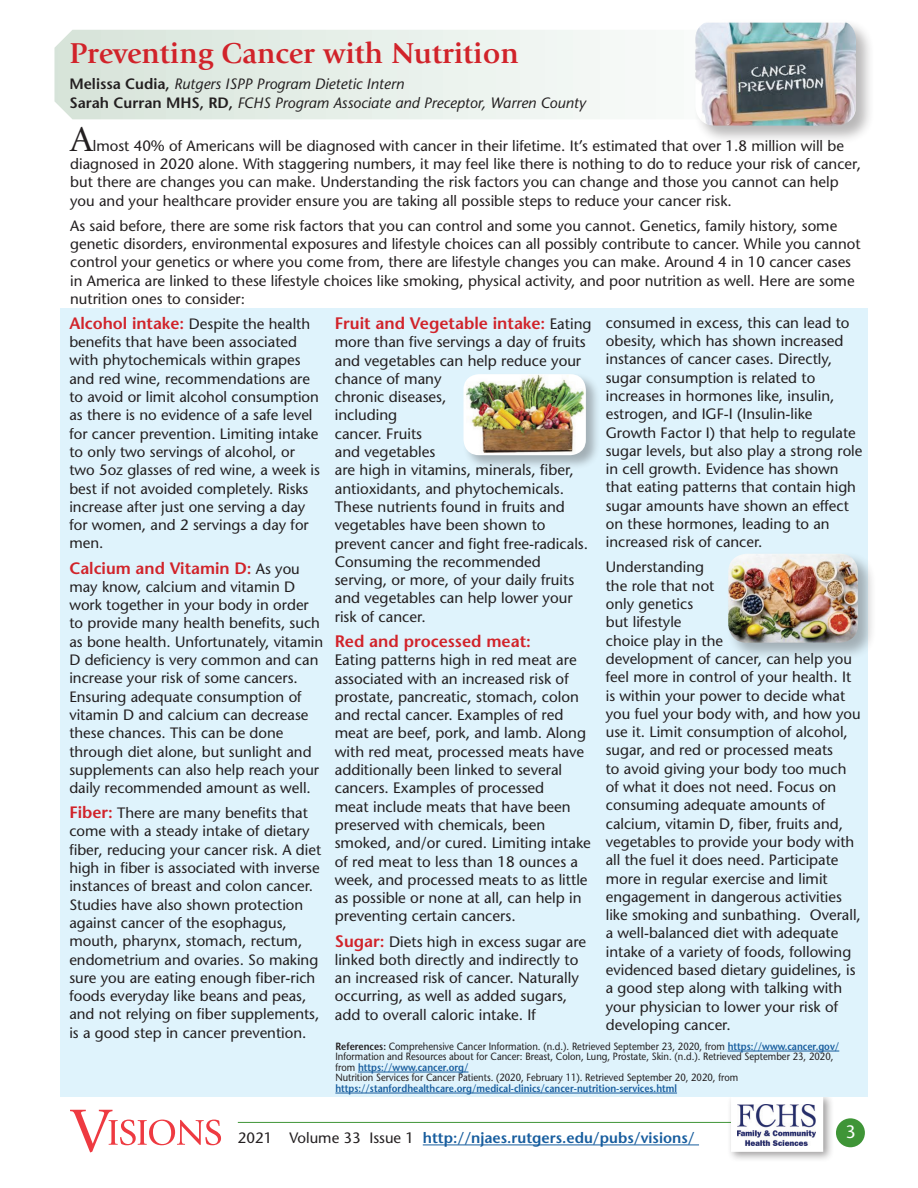
<style>
.page{position:relative;width:918px;height:1188px;background:#fff}
.page>*{position:absolute;margin:0;border:0;box-sizing:border-box;transform-origin:0 0}
.t1{font:36px "Giovanni";color:#231f20}
.t2{font:700 30px "Giovanni";color:#d1232a}
.t3{font:18px "Stone Sans";color:#fff}
.t4{font:600 16.65px "Stone Sans";color:#d1232a}
.t5{font:600 16.5px "Stone Sans";color:#d1232a}
.t6{font:15.15px/18.3px "Stone Sans";color:#231f20}
.t7{font:15px/18.3px "Stone Sans";color:#231f20}
.t8{font:italic 15px "Stone Sans";color:#231f20}
.t9{font:600 15px "Stone Sans";color:#175d9e}
.t10{font:10.5px/10.5px "Stone Sans";color:#231f20;scale:.9 1}
.t11{font:600 10.5px "Stone Sans";color:#175d9e;scale:.9 1}
.s1{font-weight:600;font-style:normal}
.s2{font-weight:600;font-size:16.5px;color:#d1232a}
.s3{font-weight:400;font-size:15px;color:#231f20}
.s4{font-weight:400;font-size:15.15px;color:#231f20}
.s5{font-weight:600;font-size:16.65px;color:#d1232a}
.s6{font-weight:600}
.s7{font-weight:600;color:#175d9e}
.s8{font-weight:400;color:#231f20}
</style>
<div class="page">
<svg style="left:70px;top:1110px;width:151px;height:42px"></svg>
<hr style="left:238px;top:1122px;width:565px;height:1px;background:#3f9537">
<hr style="left:423px;top:1145px;width:276px;height:1px;background:#175d9e">
<div style="left:727px;top:1092px;width:107px;height:71px;background:#231f20;opacity:.43"></div>
<div style="left:731px;top:1096px;width:92px;height:56px;background:#fff;border:2px solid #fff"></div>
<img style="left:738px;top:1104px;width:78px;height:41px">
<div style="left:836px;top:1118px;width:29px;height:29px;background:#3f9537;border-radius:50%"></div>
<div style="left:60px;top:308px;width:808px;height:788px;background:#dff3fc"></div>
<svg style="left:54px;top:30px;width:546px;height:89px"></svg>
<div style="left:693px;top:18px;width:182px;height:127px;background:#231f20;opacity:.32"></div>
<img style="left:695px;top:20px;width:161px;height:106px">
<div style="left:726px;top:552px;width:150px;height:109px;background:#231f20;opacity:.32"></div>
<img style="left:728px;top:554px;width:130px;height:89px">
<div style="left:462px;top:373px;width:139px;height:97px;background:#231f20;opacity:.32"></div>
<img style="left:463px;top:374px;width:123px;height:81px">
<hr style="left:728px;top:1051px;width:111px;height:1px;background:#175d9e">
<hr style="left:358px;top:1072px;width:111px;height:1px;background:#175d9e">
<hr style="left:335px;top:1093px;width:342px;height:1px;background:#175d9e">
<p class="t2" style="left:69px;top:36px;width:451px">Preventing Cancer with Nutrition</p>
<p class="t8" style="left:69px;top:74px;width:336px"><span class="s1">Melissa Cudia,</span> Rutgers ISPP Program Dietetic Intern</p>
<p class="t8" style="left:69px;top:94px;width:518px"><span class="s1">Sarah Curran MHS, RD,</span> FCHS Program Associate and Preceptor, Warren County</p>
<p class="t1" style="left:70px;top:119px;width:24px">A</p>
<p class="t7" style="left:70px;top:136px;width:792px;text-indent:23px">lmost 40% of Americans will be diagnosed with cancer in their lifetime. It’s estimated that over 1.8 million will be diagnosed in 2020 alone. With staggering numbers, it may feel like there is nothing to do to reduce your risk of cancer, but there are changes you can make. Understanding the risk factors you can change and those you cannot can help you and your healthcare provider ensure you are taking all possible steps to reduce your cancer risk.</p>
<p class="t7" style="left:70px;top:216px;width:792px">As said before, there are some risk factors that you can control and some you cannot. Genetics, family history, some genetic disorders, environmental exposures and lifestyle choices can all possibly contribute to cancer. While you cannot control your genetics or where you come from, there are lifestyle changes you can make. Around 4 in 10 cancer cases in America are linked to these lifestyle choices like smoking, physical activity, and poor nutrition as well. Here are some nutrition ones to consider:</p>
<p class="t7" style="left:69px;top:314px;width:252px"><span class="s2">Alcohol intake:</span> Despite the health benefits that have been associated with phytochemicals within grapes and red wine, recommendations are to avoid or limit alcohol consumption as there is no evidence of a safe level for cancer prevention. Limiting intake to only two servings of alcohol, or two 5oz glasses of red wine, a week is best if not avoided completely. Risks increase after just one serving a day for women, and 2 servings a day for men.</p>
<p class="t5" style="left:69px;top:558px;width:232px">Calcium and Vitamin D: <span class="s3">As you</span></p>
<p class="t7" style="left:69px;top:577px;width:255px">may know, calcium and vitamin D work together in your body in order to provide many health benefits, such as bone health. Unfortunately, vitamin D deficiency is very common and can increase your risk of some cancers.<br>Ensuring adequate consumption of vitamin D and calcium can decrease these chances. This can be done through diet alone, but sunlight and supplements can also help reach your daily recommended amount as well.</p>
<p class="t7" style="left:69px;top:804px;width:253px"><span class="s2">Fiber:</span> There are many benefits that come with a steady intake of dietary fiber, reducing your cancer risk. A diet high in fiber is associated with inverse instances of breast and colon cancer.<br>Studies have also shown protection against cancer of the esophagus, mouth, pharynx, stomach, rectum, endometrium and ovaries. So making sure you are eating enough fiber-rich foods everyday like beans and peas, and not relying on fiber supplements, is a good step in cancer prevention.</p>
<p class="t4" style="left:335px;top:313px;width:258px">Fruit and Vegetable intake: <span class="s4">Eating</span></p>
<p class="t6" style="left:335px;top:333px;width:255px">more than five servings a day of fruits and vegetables can help reduce your chance of many<br>chronic diseases,<br>including<br>cancer. Fruits<br>and vegetables<br>are high in vitamins, minerals, fiber, antioxidants, and phytochemicals.<br>These nutrients found in fruits and vegetables have been shown to prevent cancer and fight free-radicals.<br>Consuming the recommended serving, or more, of your daily fruits and vegetables can help lower your risk of cancer.</p>
<p class="t4" style="left:335px;top:631px;width:198px">Red and processed meat:</p>
<p class="t6" style="left:335px;top:651px;width:258px">Eating patterns high in red meat are associated with an increased risk of prostate, pancreatic, stomach, colon and rectal cancer. Examples of red meat are beef, pork, and lamb. Along with red meat, processed meats have additionally been linked to several cancers. Examples of processed<br>meat include meats that have been preserved with chemicals, been smoked, and/or cured. Limiting intake of red meat to less than 18 ounces a week, and processed meats to as little as possible or none at all, can help in preventing certain cancers.</p>
<p class="t6" style="left:335px;top:932px;width:253px"><span class="s5">Sugar:</span> Diets high in excess sugar are linked both directly and indirectly to an increased risk of cancer. Naturally occurring, as well as added sugars, add to overall caloric intake. If</p>
<p class="t6" style="left:606px;top:313px;width:245px">consumed in excess, this can lead to obesity, which has shown increased</p>
<p class="t7" style="left:606px;top:350px;width:258px">instances of cancer cases. Directly, sugar consumption is related to increases in hormones like, insulin, estrogen, and IGF-I (Insulin-like Growth Factor I) that help to regulate sugar levels, but also play a strong role in cell growth. Evidence has shown that eating patterns that contain high sugar amounts have shown an effect on these hormones, leading to an increased risk of cancer.</p>
<p class="t7" style="left:606px;top:558px;width:257px">Understanding<br>the role that not<br>only genetics<br>but lifestyle<br>choice play in the<br>development of cancer, can help you feel more in control of your health. It is within your power to decide what you fuel your body with, and how you use it. Limit consumption of alcohol, sugar, and red or processed meats<br>to avoid giving your body too much of what it does not need. Focus on consuming adequate amounts of calcium, vitamin D, fiber, fruits and, vegetables to provide your body with all the fuel it does need. Participate more in regular exercise and limit engagement in dangerous activities like smoking and sunbathing. Overall, a well-balanced diet with adequate intake of a variety of foods, following evidenced based dietary guidelines, is a good step along with talking with your physician to lower your risk of developing cancer.</p>
<p class="t10" style="left:335px;top:1041px;width:561px"><span class="s6">References:</span> Comprehensive Cancer Information. (n.d.). Retrieved September 23, 2020, from <span class="s7">https://www.cancer.gov/</span></p>
<p class="t10" style="left:335px;top:1051px;width:555px">Information and Resources about for Cancer: Breast, Colon, Lung, Prostate, Skin. (n.d.). Retrieved September 23, 2020, from <span class="s7">https://www.cancer.org/</span></p>
<p class="t10" style="left:335px;top:1072px;width:449px">Nutrition Services for Cancer Patients. (2020, February 11). Retrieved September 20, 2020, from</p>
<p class="t11" style="left:335px;top:1082px;width:381px">https://stanfordhealthcare.org/medical-clinics/cancer-nutrition-services.html</p>
<p class="t9" style="left:238px;top:1128px;width:458px"><span class="s8">2021 Volume 33 Issue 1</span> http://njaes.rutgers.edu/pubs/visions/</p>
<p class="t3" style="left:845px;top:1121px;width:12px">3</p>
</div>
